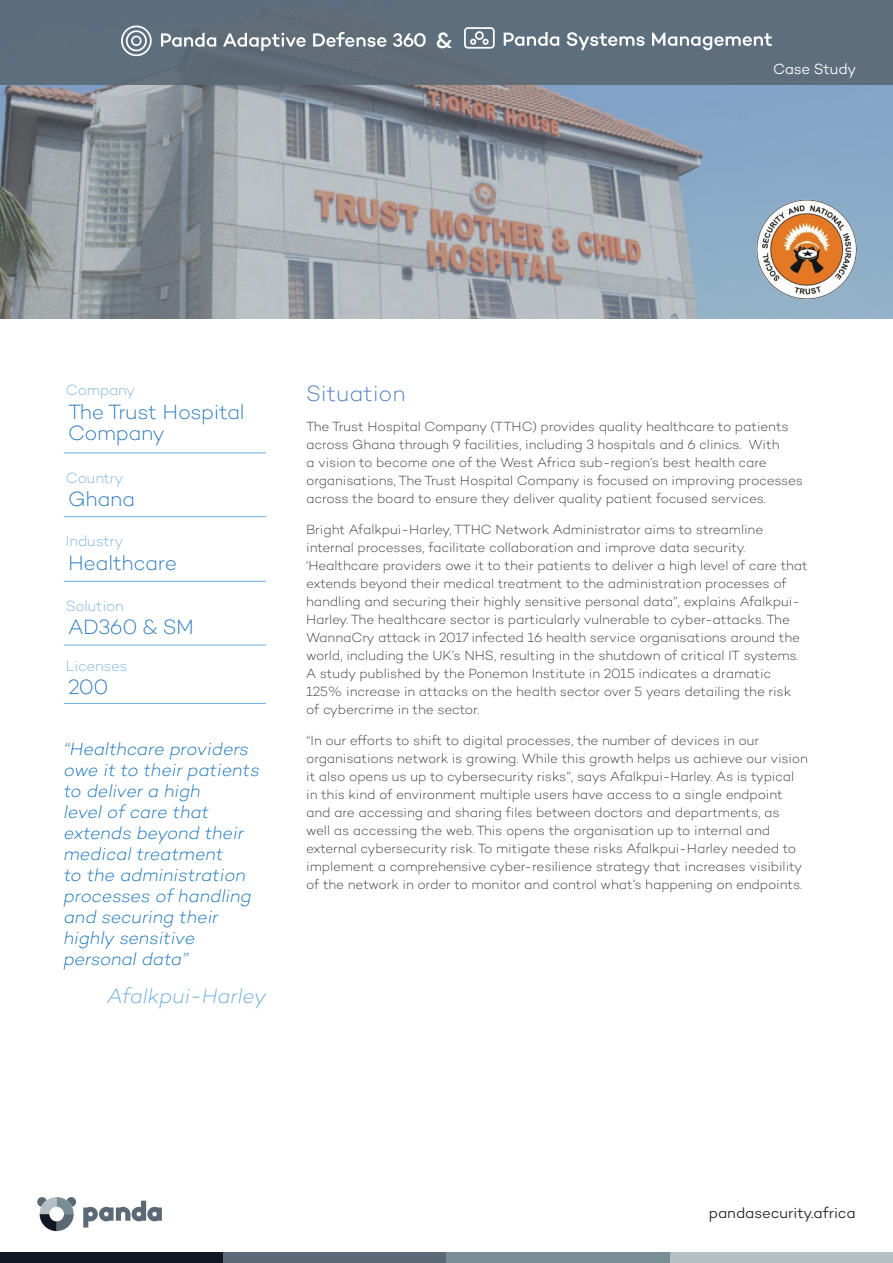
<style>
.page{position:relative;width:893px;height:1263px;background:#fff}
.page>*{position:absolute;margin:0;border:0;box-sizing:border-box;transform-origin:0 0}
.Titles{font:200 22.5px "Campton";color:#4e7cbf}
.t1{font:500 22.5px "Campton";color:#fff}
.Company_details{font:200 21px/21px "Campton";letter-spacing:-.02em;color:#2677bd}
.Testimonial{font:italic 200 21px "Campton";color:#6cacdd}
.t2{font:italic 200 18px/21px "Campton";letter-spacing:-.005em;color:#0f6eb8}
.Company_details-2{font:200 15px "Campton";letter-spacing:-.02em;color:#7ab2e0}
.t3{font:300 15px "Campton";color:#231f20}
.t4{font:300 15px "Campton";letter-spacing:-.02em;color:#fff}
.Titles-2{font:200 13.5px/18px "Campton";letter-spacing:-.01em;color:#333}
</style>
<div class="page">
<svg style="left:0;top:85px;width:893px;height:234px;background:#969ea8"></svg>
<svg style="left:37px;top:1197px;width:39px;height:34px"></svg>
<svg style="left:83px;top:1201px;width:79px;height:26px"></svg>
<div style="left:223px;top:1252px;width:223px;height:11px;background:#5a6975"></div>
<div style="left:0;top:1252px;width:223px;height:11px;background:#111725"></div>
<div style="left:446px;top:1252px;width:224px;height:11px;background:#798e94"></div>
<div style="left:670px;top:1252px;width:223px;height:11px;background:#b5bec3"></div>
<div style="left:0;top:0;width:893px;height:85px;background:#5d6e7d"></div>
<img style="left:739px;top:198px;width:137px;height:103px">
<svg style="left:464px;top:27px;width:31px;height:22px"></svg>
<svg style="left:504px;top:32px;width:55px;height:14px"></svg>
<svg style="left:567px;top:32px;width:78px;height:18px"></svg>
<svg style="left:652px;top:33px;width:120px;height:17px"></svg>
<svg style="left:121px;top:26px;width:305px;height:30px"></svg>
<hr style="left:64px;top:452px;width:202px;height:1px;background:#6cacdd">
<hr style="left:64px;top:516px;width:202px;height:1px;background:#6cacdd">
<hr style="left:64px;top:581px;width:202px;height:1px;background:#6cacdd">
<hr style="left:64px;top:645px;width:202px;height:1px;background:#6cacdd">
<hr style="left:64px;top:703px;width:202px;height:1px;background:#6cacdd">
<h1 class="t1" style="left:436px;top:26px;width:18px">&amp;</h1>
<p class="t4" style="left:773px;top:60px;width:85px">Case Study</p>
<p class="Company_details-2" style="left:66px;top:381px;width:71px">Company</p>
<p class="Company_details" style="left:68px;top:401px;width:178px">The Trust Hospital<br>Company</p>
<p class="Company_details-2" style="left:66px;top:468px;width:59px">Country</p>
<p class="Company_details" style="left:68px;top:488px;width:69px">Ghana</p>
<p class="Company_details-2" style="left:66px;top:532px;width:59px">Industry</p>
<p class="Company_details" style="left:68px;top:552px;width:111px">Healthcare</p>
<p class="Company_details-2" style="left:66px;top:597px;width:59px">Solution</p>
<p class="Company_details" style="left:68px;top:616px;width:127px">AD360 &amp; SM</p>
<p class="Company_details-2" style="left:66px;top:656px;width:63px">Licenses</p>
<p class="Company_details" style="left:68px;top:676px;width:42px">200</p>
<p class="t2" style="left:64px;top:738px;width:197px">“Healthcare providers owe it to their patients to deliver a high<br>level of care that extends beyond their medical treatment<br>to the administration processes of handling and securing their highly sensitive personal data”</p>
<p class="Testimonial" style="left:107px;top:983px;width:160px">Afalkpui-Harley</p>
<p class="Titles" style="left:306px;top:379px;width:101px">Situation</p>
<p class="Titles-2" style="left:306px;top:418px;width:499px">The Trust Hospital Company (TTHC) provides quality healthcare to patients across Ghana through 9 facilities, including 3 hospitals and 6 clinics. With<br>a vision to become one of the West Africa sub-region’s best health care organisations, The Trust Hospital Company is focused on improving processes across the board to ensure they deliver quality patient focused services.</p>
<p class="Titles-2" style="left:306px;top:520px;width:503px">Bright Afalkpui-Harley, TTHC Network Administrator aims to streamline internal processes, facilitate collaboration and improve data security. ‘Healthcare providers owe it to their patients to deliver a high level of care that extends beyond their medical treatment to the administration processes of handling and securing their highly sensitive personal data”, explains Afalkpui-Harley. The healthcare sector is particularly vulnerable to cyber-attacks. The WannaCry attack in 2017 infected 16 health service organisations around the world, including the UK’s NHS, resulting in the shutdown of critical IT systems.<br>A study published by the Ponemon Institute in 2015 indicates a dramatic 125% increase in attacks on the health sector over 5 years detailing the risk<br>of cybercrime in the sector.</p>
<p class="Titles-2" style="left:306px;top:731px;width:503px">“In our efforts to shift to digital processes, the number of devices in our organisations network is growing. While this growth helps us achieve our vision it also opens us up to cybersecurity risks”, says Afalkpui-Harley. As is typical in this kind of environment multiple users have access to a single endpoint and are accessing and sharing files between doctors and departments, as<br>well as accessing the web. This opens the organisation up to internal and external cybersecurity risk. To mitigate these risks Afalkpui-Harley needed to implement a comprehensive cyber-resilience strategy that increases visibility of the network in order to monitor and control what’s happening on endpoints.</p>
<p class="t3" style="left:709px;top:1203px;width:148px">pandasecurity.africa</p>
</div>
